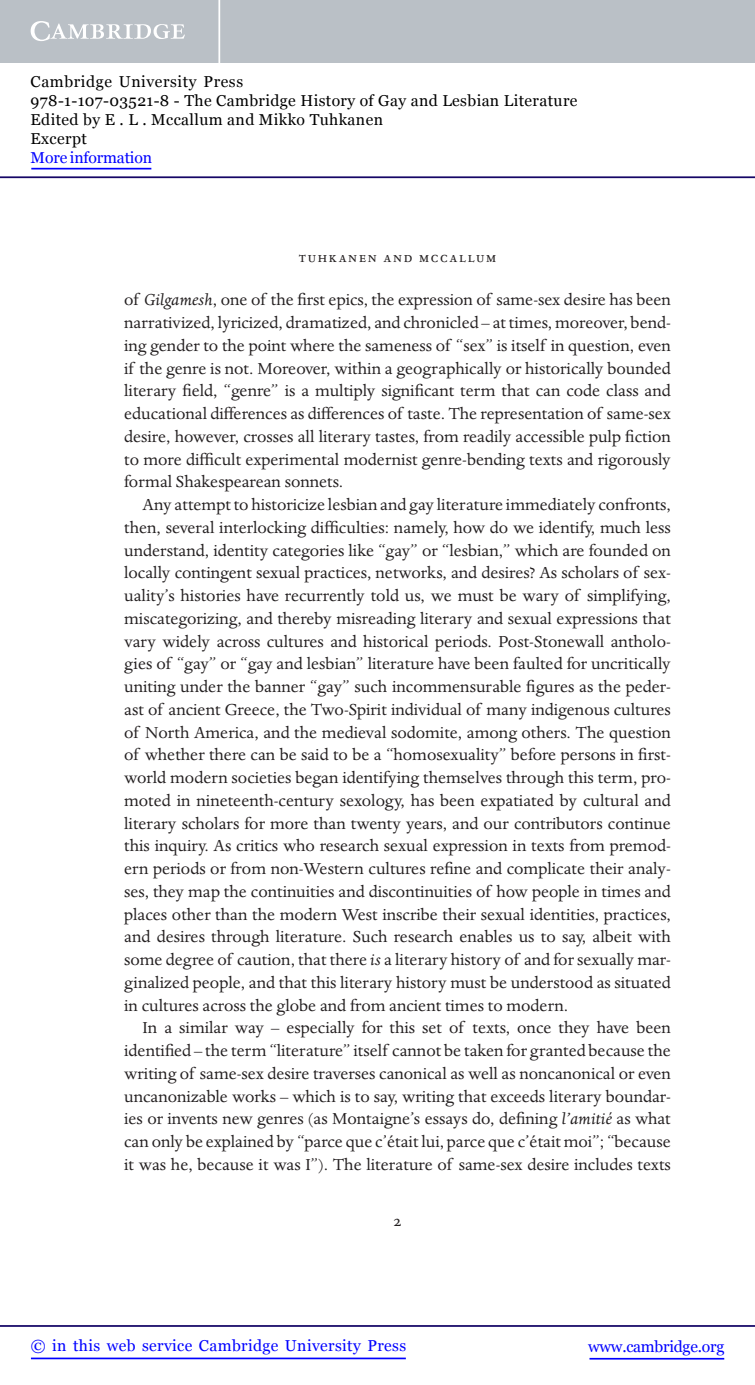
<style>
.page{position:relative;width:755px;height:1385px;background:#fff}
.page>*{position:absolute;margin:0;border:0;box-sizing:border-box;transform-origin:0 0}
.t1{font:18.38px/22.8px "Dante MT Std";color:#231f20;text-align:justify}
.t2{font:17.5px "Dante MT Std";color:#231f20}
.t3{font:16.62px "Dante MT Std";letter-spacing:.1em;color:#231f20}
.t4{font:15.75px/18.9px "Georgia";letter-spacing:.025em;color:#000}
.t5{font:15.75px "Georgia";letter-spacing:.025em;color:#00f}
.t6{font:15.75px "Georgia";letter-spacing:-.015em;color:#00f}
.t7{font:15.75px "Georgia";letter-spacing:-.01em;color:#00f}
.s1{font-style:italic}
</style>
<div class="page">
<hr style="left:589px;top:1358px;width:134px;height:1px;background:#00f">
<hr style="left:0;top:1325px;width:754px;height:2px;background:#150666">
<hr style="left:31px;top:1357px;width:374px;height:2px;background:#00f">
<div style="left:0;top:0;width:754px;height:63px;background:#bac0c6"></div>
<svg style="left:31px;top:21px;width:154px;height:20px"></svg>
<hr style="left:218px;top:0;width:2px;height:63px;background:#fff">
<hr style="left:0;top:176px;width:754px;height:2px;background:#150666">
<hr style="left:31px;top:168px;width:120px;height:1px;background:#00f">
<p class="t4" style="left:31px;top:73px;width:548px">Cambridge University Press<br>978-1-107-03521-8 - The Cambridge History of Gay and Lesbian Literature Edited by E . L . Mccallum and Mikko Tuhkanen<br>Excerpt</p>
<p class="t7" style="left:31px;top:148px;width:123px">More information</p>
<p class="t3" style="left:298px;top:251px;width:199px">Tuhkanen and McCallum</p>
<p class="t1" style="left:124px;top:290px;width:548px">of <span class="s1">Gilgamesh</span> , one of the first epics, the expression of same-sex desire has been narrativized, lyricized, dramatized, and chronicled – at times, moreover, bend&shy;ing gender to the point where the sameness of “sex” is itself in question, even if the genre is not. Moreover, within a geographically or historically bounded literary field, “genre” is a multiply significant term that can code class and educational differences as differences of taste. The representation of same-sex desire, however, crosses all literary tastes, from readily accessible pulp fiction to more difficult experimental modernist genre-bending texts and rigorously formal Shakespearean sonnets.</p>
<p class="t1" style="left:124px;top:495px;width:548px;text-indent:18px">Any attempt to historicize lesbian and gay literature immediately confronts, then, several interlocking difficulties: namely, how do we identify, much less understand, identity categories like “gay” or “lesbian,” which are founded on locally contingent sexual practices, networks, and desires? As scholars of sex&shy;uality’s histories have recurrently told us, we must be wary of simplifying, miscategorizing, and thereby misreading literary and sexual expressions that vary widely across cultures and historical periods. Post-Stonewall antholo&shy;gies of “gay” or “gay and lesbian” literature have been faulted for uncritically uniting under the banner “gay” such incommensurable figures as the peder&shy;ast of ancient Greece, the Two-Spirit individual of many indigenous cultures of North America, and the medieval sodomite, among others. The question of whether there can be said to be a “homosexuality” before persons in first&shy;world modern societies began identifying themselves through this term, pro&shy;moted in nineteenth-century sexology, has been expatiated by cultural and literary scholars for more than twenty years, and our contributors continue this inquiry. As critics who research sexual expression in texts from premod&shy;ern periods or from non-Western cultures refine and complicate their analy&shy;ses, they map the continuities and discontinuities of how people in times and places other than the modern West inscribe their sexual identities, practices, and desires through literature. Such research enables us to say, albeit with some degree of caution, that there <span class="s1">is</span> a literary history of and for sexually mar&shy;ginalized people, and that this literary history must be understood as situated in cultures across the globe and from ancient times to modern.</p>
<p class="t1" style="left:124px;top:1018px;width:548px;text-indent:18px">In a similar way – especially for this set of texts, once they have been identified – the term “literature” itself cannot be taken for granted because the writing of same-sex desire traverses canonical as well as noncanonical or even uncanonizable works – which is to say, writing that exceeds literary boundar&shy;ies or invents new genres (as Montaigne’s essays do, defining <span class="s1">l’amiti é</span> as what can only be explained by “parce que c’ é tait lui, parce que c’ é tait moi”; “because it was he, because it was I”). The literature of same-sex desire includes texts</p>
<p class="t2" style="left:393px;top:1214px;width:9px">2</p>
<p class="t5" style="left:31px;top:1336px;width:376px">© in this web service Cambridge University Press</p>
<p class="t6" style="left:587px;top:1336px;width:137px">www.cambridge.org</p>
</div>
